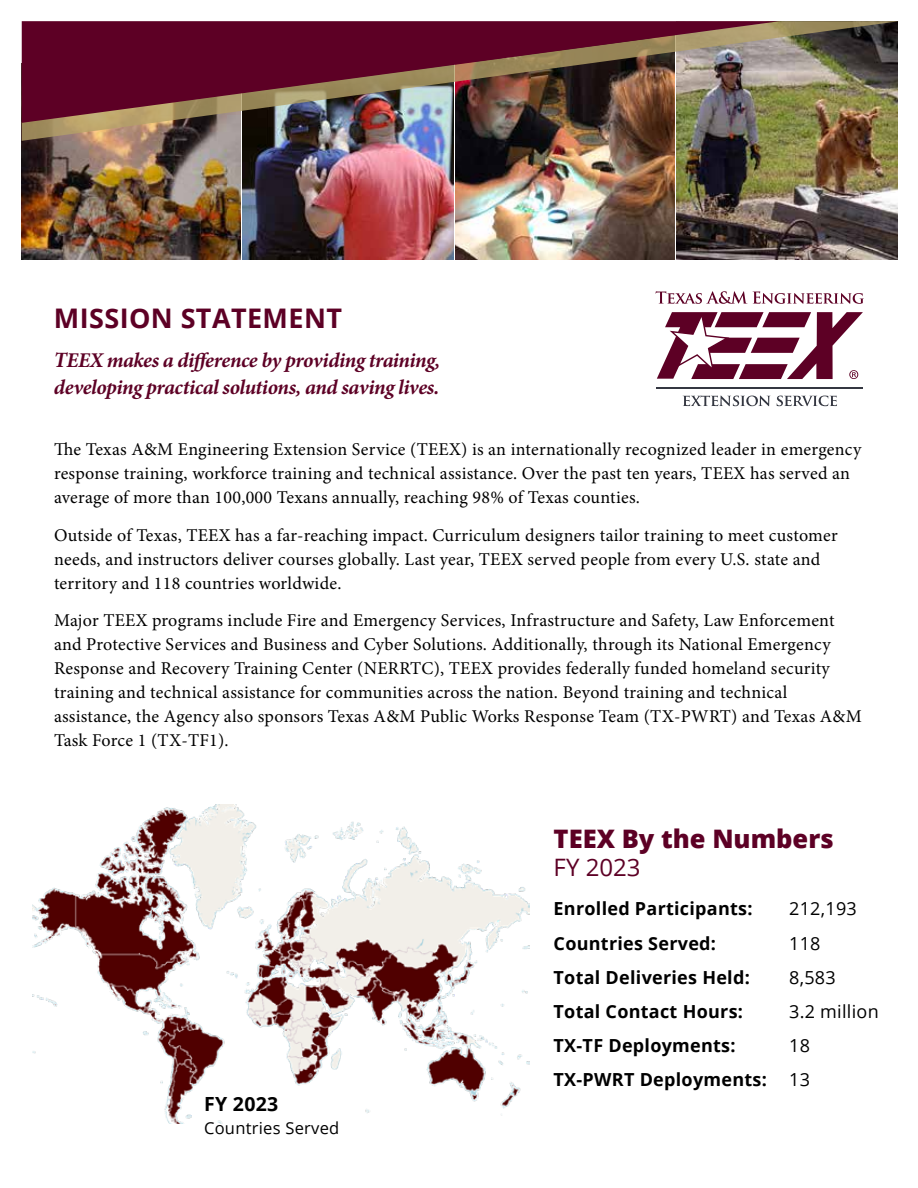
<style>
.page{position:relative;width:918px;height:1188px;background:#fff}
.page>*{position:absolute;margin:0;border:0;box-sizing:border-box;transform-origin:0 0}
.H2{font:700 27px "Open Sans";letter-spacing:.015em;color:#5d0025}
.H1_-_back{font:800 25.5px "Open Sans";color:#5d0025}
.H1_-_back-2{font:24px "Open Sans";color:#5d0025}
.t1{font:italic 700 21px/27px "Minion Pro";letter-spacing:-.025em;color:#5d0025}
.t2{font:700 19.5px "Open Sans";letter-spacing:.015em;color:#000}
.t3{font:18px/24px "Minion Pro";letter-spacing:.015em;color:#000}
.t4{font:700 18px "Open Sans";letter-spacing:.015em;color:#000}
.t5{font:18px "Open Sans";letter-spacing:.015em;color:#000}
.t6{font:16.5px "Open Sans";letter-spacing:.015em;color:#000}
.s1{font-size:21.9px}
.s2{font-weight:400}
</style>
<div class="page">
<img style="left:677px;top:141px;width:221px;height:119px">
<img style="left:456px;top:141px;width:219px;height:119px">
<img style="left:242px;top:141px;width:212px;height:119px">
<img style="left:22px;top:141px;width:218px;height:119px">
<svg style="left:683px;top:396px;width:87px;height:10px"></svg>
<svg style="left:777px;top:396px;width:60px;height:10px"></svg>
<hr style="left:656px;top:387px;width:207px;height:2px;background:#343741">
<svg style="left:656px;top:291px;width:208px;height:13px"></svg>
<svg style="left:657px;top:312px;width:206px;height:67px"></svg>
<img style="left:22px;top:21px;width:877px;height:120px">
<img style="left:22px;top:21px;width:758px;height:102px">
<img style="left:32px;top:804px;width:497px;height:319px">
<h1 class="H2" style="left:54px;top:300px;width:290px">MISSION STATEMENT</h1>
<p class="t1" style="left:54px;top:347px;width:388px"><span class="s1">T</span>EEX makes a difference by providing training, developing practical solutions, and saving lives.</p>
<p class="t3" style="left:54px;top:438px;width:809px">The Texas A&amp;M Engineering Extension Service (TEEX) is an internationally recognized leader in emergency response training, workforce training and technical assistance. Over the past ten years, TEEX has served an average of more than 100,000 Texans annually, reaching 98% of Texas counties.</p>
<p class="t3" style="left:54px;top:523px;width:785px">Outside of Texas, TEEX has a far-reaching impact. Curriculum designers tailor training to meet customer needs, and instructors deliver courses globally. Last year, TEEX served people from every U.S. state and territory and 118 countries worldwide.</p>
<p class="t3" style="left:54px;top:609px;width:809px">Major TEEX programs include Fire and Emergency Services, Infrastructure and Safety, Law Enforcement and Protective Services and Business and Cyber Solutions. Additionally, through its National Emergency Response and Recovery Training Center (NERRTC), TEEX provides federally funded homeland security training and technical assistance for communities across the nation. Beyond training and technical assistance, the Agency also sponsors Texas A&amp;M Public Works Response Team (TX-PWRT) and Texas A&amp;M Task Force 1 (TX-TF1).</p>
<p class="t2" style="left:204px;top:1091px;width:76px">FY 2023</p>
<p class="t6" style="left:204px;top:1117px;width:137px">Countries Served</p>
<h1 class="H1_-_back" style="left:554px;top:819px;width:282px">TEEX By the Numbers</h1>
<h1 class="H1_-_back-2" style="left:554px;top:851px;width:88px">FY 2023</h1>
<p class="t4" style="left:554px;top:896px;width:200px">Enrolled Participants:</p>
<p class="t5" style="left:789px;top:897px;width:69px">212,193</p>
<p class="t4" style="left:554px;top:930px;width:164px">Countries Served:</p>
<p class="t5" style="left:789px;top:931px;width:33px">118</p>
<p class="t4" style="left:554px;top:964px;width:198px">Total Deliveries Held:</p>
<p class="t5" style="left:789px;top:965px;width:48px">8,583</p>
<p class="t4" style="left:554px;top:999px;width:191px">Total Contact Hours:</p>
<p class="t5" style="left:789px;top:999px;width:91px">3.2 million</p>
<p class="t4" style="left:554px;top:1033px;width:184px">TX-TF Deployments:</p>
<p class="t5" style="left:789px;top:1033px;width:22px">18</p>
<p class="t4" style="left:554px;top:1067px;width:258px">TX-PWRT Deployments: <span class="s2">13</span></p>
</div>
